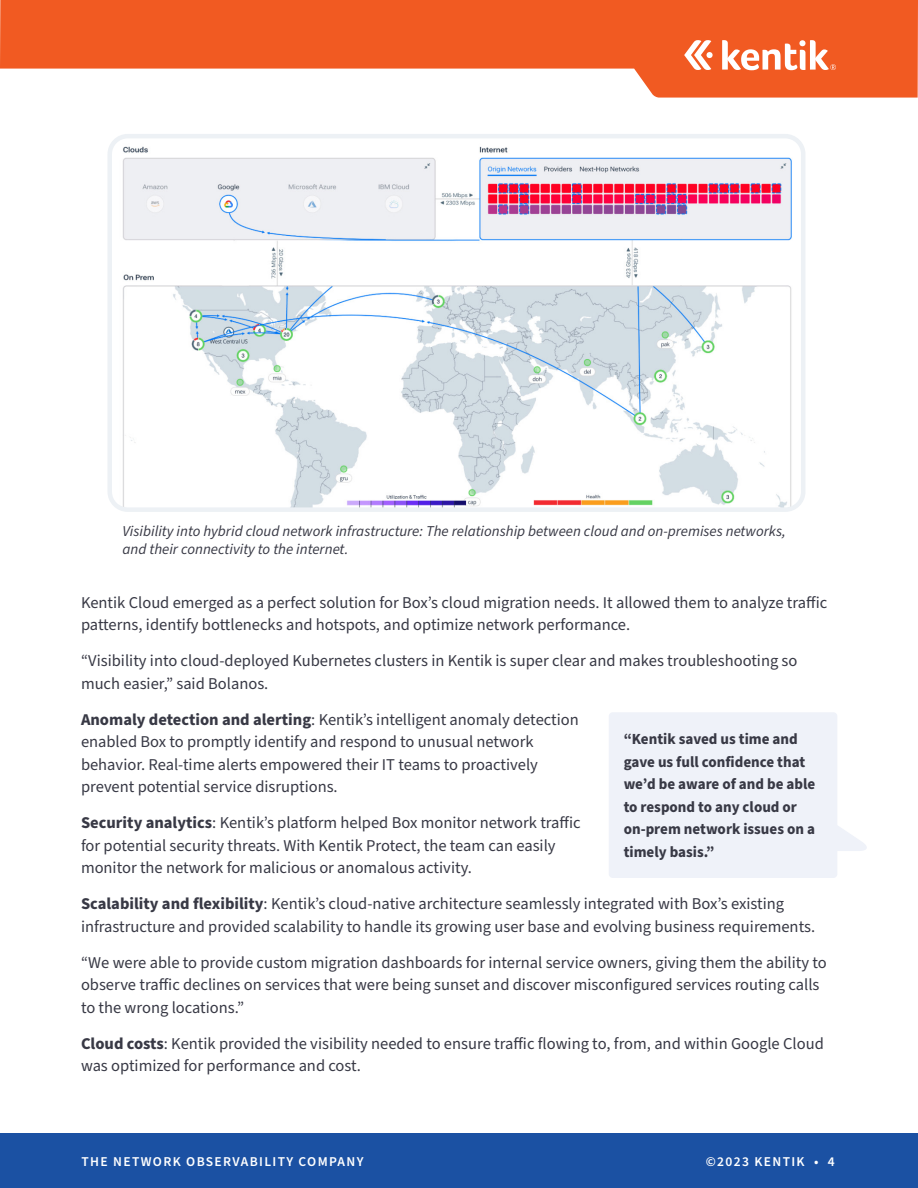
<style>
.page{position:relative;width:918px;height:1188px;background:#fff}
.page>*{position:absolute;margin:0;border:0;box-sizing:border-box;transform-origin:0 0}
.Body_Main-Source_Sans_11{font:16.5px/22.5px "Source Sans Pro";color:#383945}
.Body_Main-Source_Sans_11-2{font:700 15.45px/22.5px "Source Sans Pro";color:#383945}
.Body_Main-Source_Sans_11-3{font:italic 15px/18px "Source Sans Pro";color:#383945}
.t1{font:600 13.5px "Source Sans Pro";letter-spacing:.1em;color:#fff}
.s1{font-weight:700}
</style>
<div class="page">
<div style="left:0;top:1134px;width:918px;height:54px;background:#1b51a3"></div>
<svg style="left:0;top:0;width:918px;height:98px;fill:#f15a22"></svg>
<svg style="left:684px;top:40px;width:29px;height:30px"></svg>
<svg style="left:722px;top:40px;width:114px;height:30px"></svg>
<img style="left:118px;top:140px;width:680px;height:367px">
<div style="left:107px;top:134px;width:698px;height:378px;border:4px solid #edf1f5;border-radius:18px"></div>
<div style="left:609px;top:712px;width:228px;height:166px;background:#eff2f9;border-radius:4px"></div>
<svg style="left:837px;top:825px;width:30px;height:26px"></svg>
<p class="Body_Main-Source_Sans_11-3" style="left:122px;top:522px;width:665px">Visibility into hybrid cloud network infrastructure: The relationship between cloud and on-premises networks, and their connectivity to the internet.</p>
<p class="Body_Main-Source_Sans_11" style="left:81px;top:591px;width:748px">Kentik Cloud emerged as a perfect solution for Box’s cloud migration needs. It allowed them to analyze traffic patterns, identify bottlenecks and hotspots, and optimize network performance.</p>
<p class="Body_Main-Source_Sans_11" style="left:81px;top:650px;width:718px">“Visibility into cloud-deployed Kubernetes clusters in Kentik is super clear and makes troubleshooting so much easier,” said Bolanos.</p>
<p class="Body_Main-Source_Sans_11" style="left:81px;top:708px;width:499px"><span class="s1">Anomaly detection and alerting</span>: Kentik’s intelligent anomaly detection enabled Box to promptly identify and respond to unusual network behavior. Real-time alerts empowered their IT teams to proactively prevent potential service disruptions.</p>
<p class="Body_Main-Source_Sans_11" style="left:81px;top:812px;width:501px"><span class="s1">Security analytics</span>: Kentik’s platform helped Box monitor network traffic for potential security threats. With Kentik Protect, the team can easily monitor the network for malicious or anomalous activity.</p>
<p class="Body_Main-Source_Sans_11" style="left:81px;top:893px;width:736px"><span class="s1">Scalability and flexibility</span>: Kentik’s cloud-native architecture seamlessly integrated with Box’s existing infrastructure and provided scalability to handle its growing user base and evolving business requirements.</p>
<p class="Body_Main-Source_Sans_11" style="left:81px;top:951px;width:747px">“We were able to provide custom migration dashboards for internal service owners, giving them the ability to observe traffic declines on services that were being sunset and discover misconfigured services routing calls to the wrong locations.”</p>
<p class="Body_Main-Source_Sans_11" style="left:81px;top:1032px;width:744px"><span class="s1">Cloud costs</span>: Kentik provided the visibility needed to ensure traffic flowing to, from, and within Google Cloud was optimized for performance and cost.</p>
<p class="Body_Main-Source_Sans_11-2" style="left:624px;top:728px;width:193px">“Kentik saved us time and gave us full confidence that we’d be aware of and be able to respond to any cloud or on-prem network issues on a timely basis.”</p>
<p class="t1" style="left:82px;top:1153px;width:283px">THE NETWORK OBSERVABILITY COMPANY</p>
<p class="t1" style="left:706px;top:1153px;width:131px">©2023 KENTIK • 4</p>
</div>
